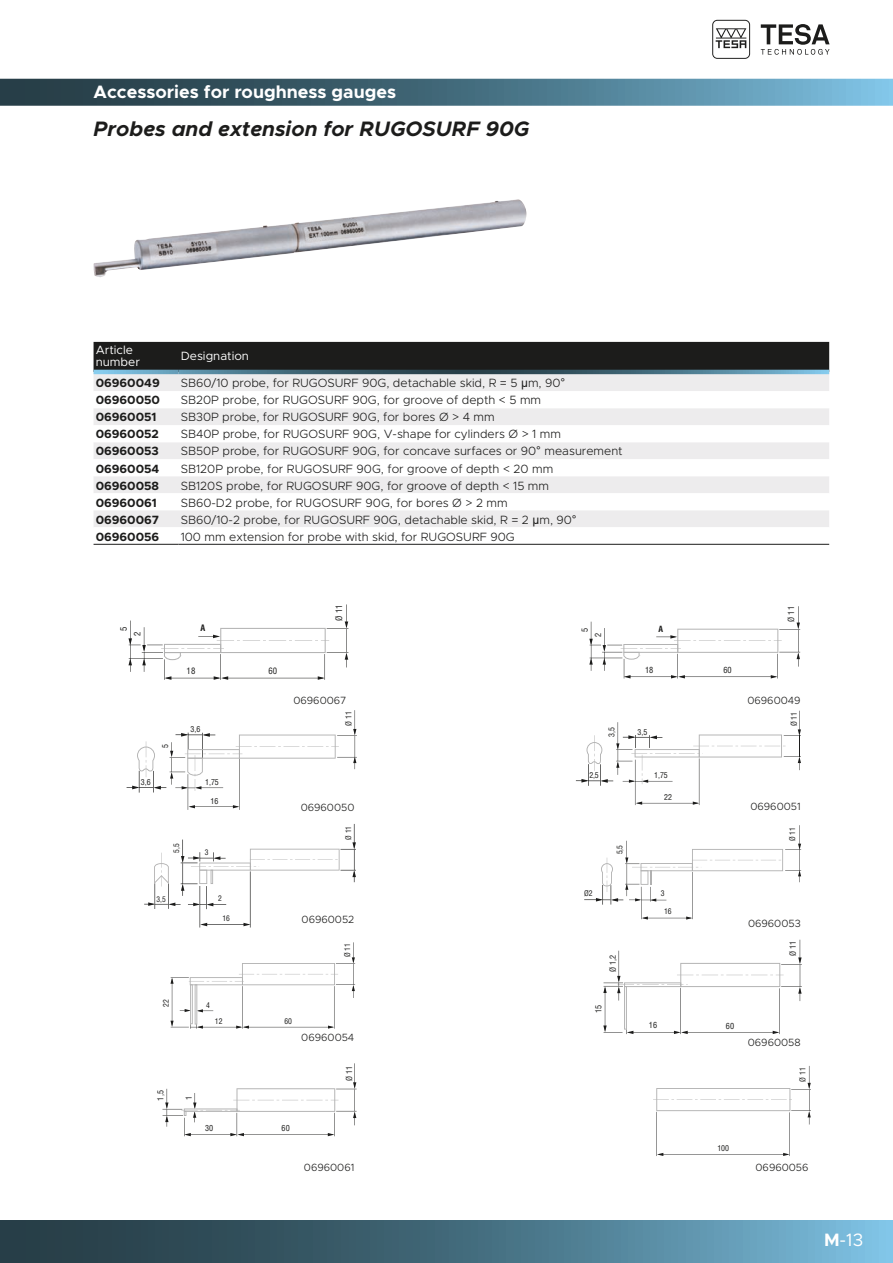
<style>
.page{position:relative;width:893px;height:1263px;background:#fff}
.page>*{position:absolute;margin:0;border:0;box-sizing:border-box;transform-origin:0 0}
.t1{font:italic 700 21px "Metropolis";color:#1c1c1b}
.t2{font:700 18px "Metropolis";color:#fff}
.t3{font:18px "Metropolis";color:#fff}
.t4{font:300 12px "Metropolis";color:#1c1c1b}
.t5{font:700 12px "Metropolis";color:#1c1c1b}
.t6{font:12px/12px "Metropolis";color:#fff}
.t7{font:300 10.5px "Metropolis";color:#1c1c1b}
.t8{font:condensed 8.7px "Helvetica LT Std";color:#1c1c1b}
.t9{font:700 condensed 8.7px "Helvetica LT Std";color:#1c1c1b}
.t10{font:condensed 8.25px "Helvetica LT Std";color:#1c1c1b}
.t11{font:700 condensed 8.25px "Helvetica LT Std";color:#1c1c1b}
.t12{font:condensed 8.1px "Helvetica LT Std";color:#1c1c1b}
.t13{font:condensed 7.95px "Helvetica LT Std";color:#1c1c1b}
.t14{font:condensed 7.8px "Helvetica LT Std";color:#1c1c1b}
.t15{font:condensed 7.65px "Helvetica LT Std";color:#1c1c1b}
.t16{font:condensed 7.5px "Helvetica LT Std";color:#1c1c1b}
.s1{font-family:"Arial";font-weight:400}
.s2{font-weight:700}
</style>
<div class="page">
<svg style="left:712px;top:20px;width:38px;height:39px"></svg>
<svg style="left:761px;top:24px;width:69px;height:31px"></svg>
<svg style="left:0;top:79px;width:893px;height:27px;background:#4a7385"></svg>
<svg style="left:0;top:1220px;width:893px;height:43px;background:#487183"></svg>
<img style="left:93px;top:199px;width:433px;height:78px">
<svg style="left:589px;top:606px;width:211px;height:72px"></svg>
<hr style="left:239px;top:759px;width:1px;height:51px;background:#1c1c1b">
<hr style="left:188px;top:774px;width:1px;height:36px;background:#1c1c1b">
<hr style="left:190px;top:806px;width:48px;height:1px;background:#1c1c1b">
<svg style="left:188px;top:805px;width:7px;height:3px"></svg>
<svg style="left:127px;top:710px;width:230px;height:83px"></svg>
<svg style="left:576px;top:711px;width:225px;height:94px"></svg>
<svg style="left:144px;top:824px;width:212px;height:103px"></svg>
<hr style="left:692px;top:872px;width:1px;height:47px;background:#1c1c1b">
<hr style="left:641px;top:887px;width:1px;height:32px;background:#1c1c1b">
<hr style="left:643px;top:918px;width:48px;height:1px;background:#1c1c1b">
<svg style="left:686px;top:916px;width:6px;height:3px"></svg>
<svg style="left:642px;top:916px;width:6px;height:3px"></svg>
<svg style="left:584px;top:825px;width:217px;height:80px"></svg>
<svg style="left:170px;top:942px;width:185px;height:87px"></svg>
<hr style="left:190px;top:984px;width:3px;height:40px;background:#b1b1b1">
<hr style="left:195px;top:984px;width:2px;height:40px;background:#b1b1b1">
<hr style="left:605px;top:988px;width:1px;height:42px;background:#1c1c1b">
<hr style="left:680px;top:988px;width:1px;height:46px;background:#1c1c1b">
<hr style="left:628px;top:1032px;width:51px;height:1px;background:#1c1c1b">
<svg style="left:603px;top:1025px;width:30px;height:9px"></svg>
<hr style="left:779px;top:988px;width:1px;height:46px;background:#1c1c1b">
<hr style="left:683px;top:1032px;width:95px;height:1px;background:#1c1c1b">
<svg style="left:674px;top:1031px;width:14px;height:3px"></svg>
<svg style="left:603px;top:940px;width:199px;height:61px"></svg>
<hr style="left:624px;top:986px;width:3px;height:43px;background:#b1b1b1">
<svg style="left:162px;top:1063px;width:195px;height:73px"></svg>
<svg style="left:128px;top:604px;width:220px;height:76px"></svg>
<hr style="left:656px;top:1112px;width:1px;height:44px;background:#1c1c1b">
<hr style="left:789px;top:1112px;width:1px;height:44px;background:#1c1c1b">
<hr style="left:659px;top:1154px;width:129px;height:1px;background:#1c1c1b">
<svg style="left:653px;top:1066px;width:158px;height:58px"></svg>
<div style="left:94px;top:342px;width:735px;height:28px;background:#1c1c1b"></div>
<div style="left:94px;top:374px;width:735px;height:17px;background:#edeced"></div>
<svg style="left:94px;top:408px;width:735px;height:136px;fill:#f4f4f4"></svg>
<svg style="left:94px;top:370px;width:85px;height:4px"></svg>
<svg style="left:179px;top:370px;width:650px;height:4px;background:#446c7d"></svg>
<hr style="left:94px;top:544px;width:85px;height:1px;background:#1c1c1b">
<hr style="left:179px;top:544px;width:650px;height:1px;background:#1c1c1b">
<h2 class="t2" style="left:94px;top:80px;width:304px">Accessories for roughness gauges</h2>
<h1 class="t1" style="left:94px;top:115px;width:437px">Probes and extension for RUGOSURF 90G</h1>
<p class="t6" style="left:96px;top:343px;width:46px">Article number</p>
<p class="t6" style="left:181px;top:349px;width:70px">Designation</p>
<p class="t5" style="left:96px;top:376px;width:66px">06960049</p>
<p class="t4" style="left:181px;top:376px;width:386px">SB60/10 probe, for RUGOSURF 90G, detachable skid, R = 5 <span class="s1">µ</span>m, 90<span class="s1">°</span></p>
<p class="t5" style="left:96px;top:393px;width:66px">06960050</p>
<p class="t4" style="left:181px;top:393px;width:362px">SB20P probe, for RUGOSURF 90G, for groove of depth &lt; 5 mm</p>
<p class="t5" style="left:96px;top:410px;width:62px">06960051</p>
<p class="t4" style="left:181px;top:410px;width:316px">SB30P probe, for RUGOSURF 90G, for bores Ø &gt; 4 mm</p>
<p class="t5" style="left:96px;top:427px;width:65px">06960052</p>
<p class="t4" style="left:181px;top:427px;width:382px">SB40P probe, for RUGOSURF 90G, V-shape for cylinders Ø &gt; 1 mm</p>
<p class="t5" style="left:96px;top:444px;width:65px">06960053</p>
<p class="t4" style="left:181px;top:444px;width:443px">SB50P probe, for RUGOSURF 90G, for concave surfaces or 90<span class="s1">°</span> measurement</p>
<p class="t5" style="left:96px;top:461px;width:65px">06960054</p>
<p class="t4" style="left:181px;top:461px;width:374px">SB120P probe, for RUGOSURF 90G, for groove of depth &lt; 20 mm</p>
<p class="t5" style="left:96px;top:478px;width:65px">06960058</p>
<p class="t4" style="left:181px;top:478px;width:370px">SB120S probe, for RUGOSURF 90G, for groove of depth &lt; 15 mm</p>
<p class="t5" style="left:96px;top:495px;width:63px">06960061</p>
<p class="t4" style="left:181px;top:495px;width:328px">SB60-D2 probe, for RUGOSURF 90G, for bores Ø &gt; 2 mm</p>
<p class="t5" style="left:96px;top:512px;width:65px">06960067</p>
<p class="t4" style="left:181px;top:512px;width:398px">SB60/10-2 probe, for RUGOSURF 90G, detachable skid, R = 2 <span class="s1">µ</span>m, 90<span class="s1">°</span></p>
<p class="t5" style="left:96px;top:529px;width:65px">06960056</p>
<p class="t4" style="left:181px;top:529px;width:336px">100 mm extension for probe with skid, for RUGOSURF 90G</p>
<p class="t8" style="left:334px;top:620px;width:18px;rotate:-90deg">Ø 11</p>
<p class="t10" style="left:786px;top:622px;width:17px;rotate:-90deg">Ø 11</p>
<p class="t8" style="left:118px;top:631px;width:6px;rotate:-90deg">5</p>
<p class="t8" style="left:132px;top:636px;width:6px;rotate:-90deg">2</p>
<p class="t9" style="left:200px;top:623px;width:6px">A</p>
<p class="t10" style="left:580px;top:632px;width:6px;rotate:-90deg">5</p>
<p class="t10" style="left:593px;top:637px;width:6px;rotate:-90deg">2</p>
<p class="t11" style="left:658px;top:624px;width:6px">A</p>
<p class="t8" style="left:187px;top:666px;width:10px">18</p>
<p class="t8" style="left:268px;top:666px;width:10px">60</p>
<p class="t10" style="left:645px;top:665px;width:10px">18</p>
<p class="t10" style="left:723px;top:665px;width:10px">60</p>
<p class="t7" style="left:293px;top:694px;width:55px">06960067</p>
<p class="t7" style="left:747px;top:694px;width:55px">06960049</p>
<p class="t13" style="left:190px;top:724px;width:11px">3,6</p>
<p class="t13" style="left:344px;top:726px;width:16px;rotate:-90deg">Ø 11</p>
<p class="t13" style="left:607px;top:736px;width:11px;rotate:-90deg">3,5</p>
<p class="t13" style="left:638px;top:727px;width:11px">3,5</p>
<p class="t13" style="left:789px;top:726px;width:16px;rotate:-90deg">Ø 11</p>
<p class="t13" style="left:160px;top:748px;width:5px;rotate:-90deg">5</p>
<p class="t13" style="left:141px;top:777px;width:11px">3,6</p>
<p class="t13" style="left:205px;top:777px;width:15px">1,75</p>
<p class="t13" style="left:210px;top:796px;width:9px">16</p>
<p class="t13" style="left:589px;top:770px;width:11px">2,5</p>
<p class="t13" style="left:654px;top:770px;width:15px">1,75</p>
<p class="t13" style="left:664px;top:792px;width:9px">22</p>
<p class="t7" style="left:301px;top:800px;width:55px">06960050</p>
<p class="t7" style="left:750px;top:800px;width:52px">06960051</p>
<p class="t16" style="left:344px;top:840px;width:16px;rotate:-90deg">Ø 11</p>
<p class="t15" style="left:787px;top:841px;width:16px;rotate:-90deg">Ø 11</p>
<p class="t16" style="left:172px;top:853px;width:11px;rotate:-90deg">5,5</p>
<p class="t16" style="left:205px;top:848px;width:5px">3</p>
<p class="t15" style="left:615px;top:854px;width:11px;rotate:-90deg">5,5</p>
<p class="t16" style="left:157px;top:894px;width:11px">3,5</p>
<p class="t16" style="left:218px;top:894px;width:5px">2</p>
<p class="t15" style="left:584px;top:888px;width:10px">Ø2</p>
<p class="t15" style="left:661px;top:889px;width:5px">3</p>
<p class="t16" style="left:222px;top:914px;width:9px">16</p>
<p class="t7" style="left:302px;top:913px;width:54px">06960052</p>
<p class="t15" style="left:664px;top:907px;width:9px">16</p>
<p class="t7" style="left:748px;top:917px;width:54px">06960053</p>
<p class="t15" style="left:342px;top:957px;width:16px;rotate:-90deg">Ø 11</p>
<p class="t10" style="left:608px;top:972px;width:19px;rotate:-90deg">Ø 1,2</p>
<p class="t10" style="left:788px;top:956px;width:17px;rotate:-90deg">Ø 11</p>
<p class="t15" style="left:161px;top:1007px;width:9px;rotate:-90deg">22</p>
<p class="t15" style="left:206px;top:1000px;width:5px">4</p>
<p class="t10" style="left:593px;top:1013px;width:10px;rotate:-90deg">15</p>
<p class="t15" style="left:215px;top:1016px;width:9px">12</p>
<p class="t15" style="left:284px;top:1016px;width:9px">60</p>
<p class="t10" style="left:649px;top:1020px;width:10px">16</p>
<p class="t10" style="left:726px;top:1020px;width:10px">60</p>
<p class="t7" style="left:301px;top:1031px;width:55px">06960054</p>
<p class="t7" style="left:748px;top:1036px;width:54px">06960058</p>
<p class="t12" style="left:344px;top:1081px;width:17px;rotate:-90deg">Ø 11</p>
<p class="t14" style="left:798px;top:1081px;width:16px;rotate:-90deg">Ø 11</p>
<p class="t12" style="left:155px;top:1100px;width:12px;rotate:-90deg">1,5</p>
<p class="t12" style="left:184px;top:1100px;width:6px;rotate:-90deg">1</p>
<p class="t12" style="left:205px;top:1123px;width:10px">30</p>
<p class="t12" style="left:282px;top:1123px;width:10px">60</p>
<p class="t14" style="left:717px;top:1143px;width:13px">100</p>
<p class="t7" style="left:304px;top:1160px;width:52px">06960061</p>
<p class="t7" style="left:755px;top:1160px;width:55px">06960056</p>
<h2 class="t3" style="left:824px;top:1229px;width:41px"><span class="s2">M</span>-13</h2>
</div>
